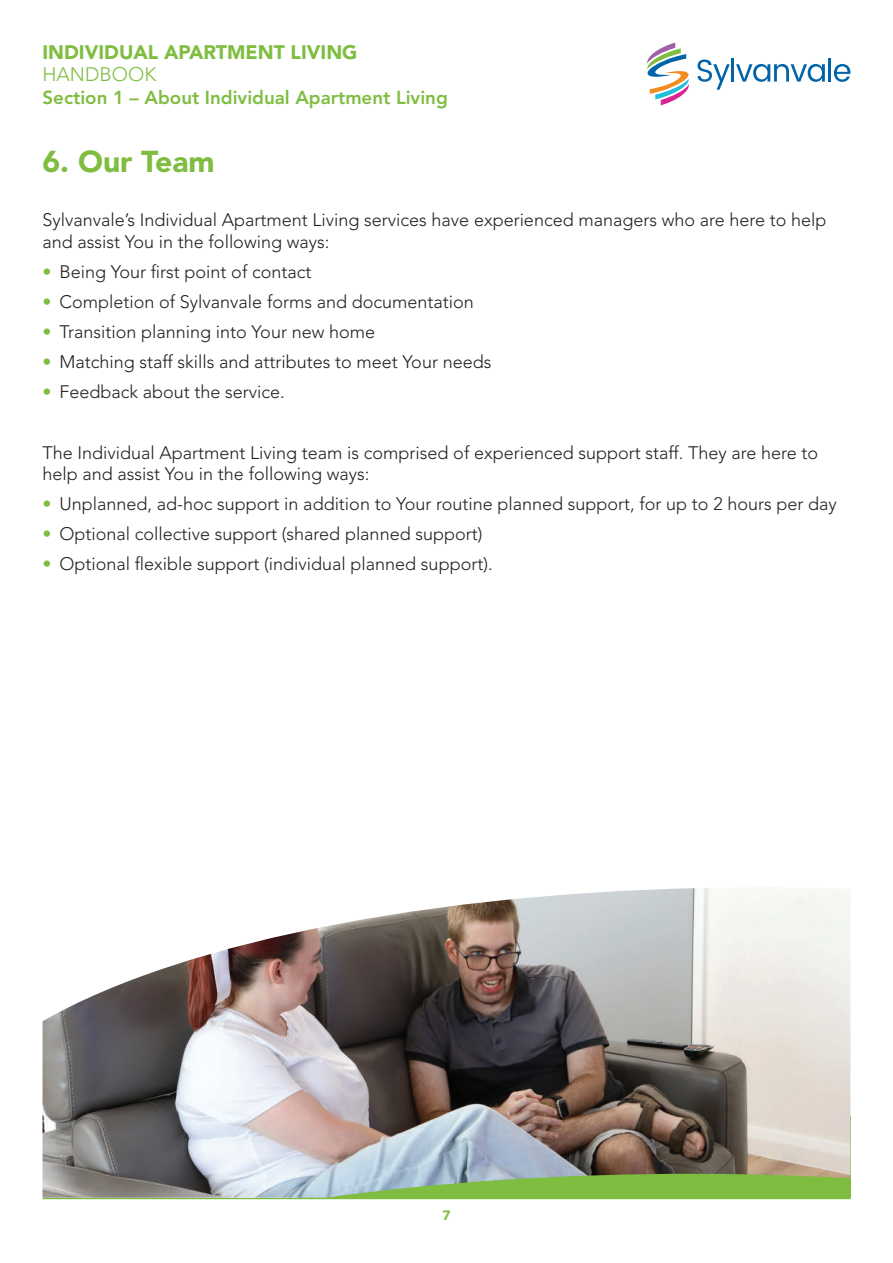
<style>
.page{position:relative;width:893px;height:1263px;background:#fff}
.page>*{position:absolute;margin:0;border:0;box-sizing:border-box;transform-origin:0 0}
.t1{font:900 30px "Avenir LT Std";color:#7fbd41}
.t2{font:900 19.5px "Avenir LT Std";color:#7fbd41}
.t3{font:300 19.5px "Avenir LT Std";color:#7fbd41}
.t4{font:800 18.75px "Avenir LT Std";color:#7fbd41}
.t5{font:300 18px/21.6px "Avenir LT Std";color:#231f20}
.t6{font:900 13.5px "Avenir LT Std";color:#7fbd41}
.s1{color:#7fbd41}
</style>
<div class="page">
<svg style="left:698px;top:59px;width:32px;height:31px"></svg>
<hr style="left:731px;top:58px;width:3px;height:24px;background:#0163a8">
<svg style="left:736px;top:64px;width:89px;height:18px"></svg>
<hr style="left:828px;top:58px;width:3px;height:24px;background:#0163a8">
<svg style="left:834px;top:64px;width:16px;height:18px"></svg>
<svg style="left:647px;top:43px;width:42px;height:62px"></svg>
<hr style="left:43px;top:1198px;width:807px;height:1px;background:#7fbd41">
<img style="left:43px;top:888px;width:807px;height:310px">
<p class="t2" style="left:43px;top:40px;width:316px">INDIVIDUAL APARTMENT LIVING</p>
<p class="t3" style="left:43px;top:63px;width:115px">HANDBOOK</p>
<p class="t4" style="left:43px;top:86px;width:407px">Section 1 – About Individual Apartment Living</p>
<h1 class="t1" style="left:43px;top:143px;width:174px">6. Our Team</h1>
<p class="t5" style="left:43px;top:209px;width:785px">Sylvanvale’s Individual Apartment Living services have experienced managers who are here to help and assist You in the following ways:</p>
<p class="t5" style="left:43px;top:261px;width:270px"><span class="s1">•</span> Being Your first point of contact</p>
<p class="t5" style="left:43px;top:291px;width:433px"><span class="s1">•</span> Completion of Sylvanvale forms and documentation</p>
<p class="t5" style="left:43px;top:321px;width:334px"><span class="s1">•</span> Transition planning into Your new home</p>
<p class="t5" style="left:43px;top:351px;width:450px"><span class="s1">•</span> Matching staff skills and attributes to meet Your needs</p>
<p class="t5" style="left:43px;top:381px;width:244px"><span class="s1">•</span> Feedback about the service.</p>
<p class="t5" style="left:43px;top:442px;width:777px">The Individual Apartment Living team is comprised of experienced support staff. They are here to help and assist You in the following ways:</p>
<p class="t5" style="left:43px;top:493px;width:796px"><span class="s1">•</span> Unplanned, ad-hoc support in addition to Your routine planned support, for up to 2 hours per day</p>
<p class="t5" style="left:43px;top:523px;width:441px"><span class="s1">•</span> Optional collective support (shared planned support)</p>
<p class="t5" style="left:43px;top:553px;width:452px"><span class="s1">•</span> Optional flexible support (individual planned support).</p>
<p class="t6" style="left:442px;top:1207px;width:9px">7</p>
</div>
